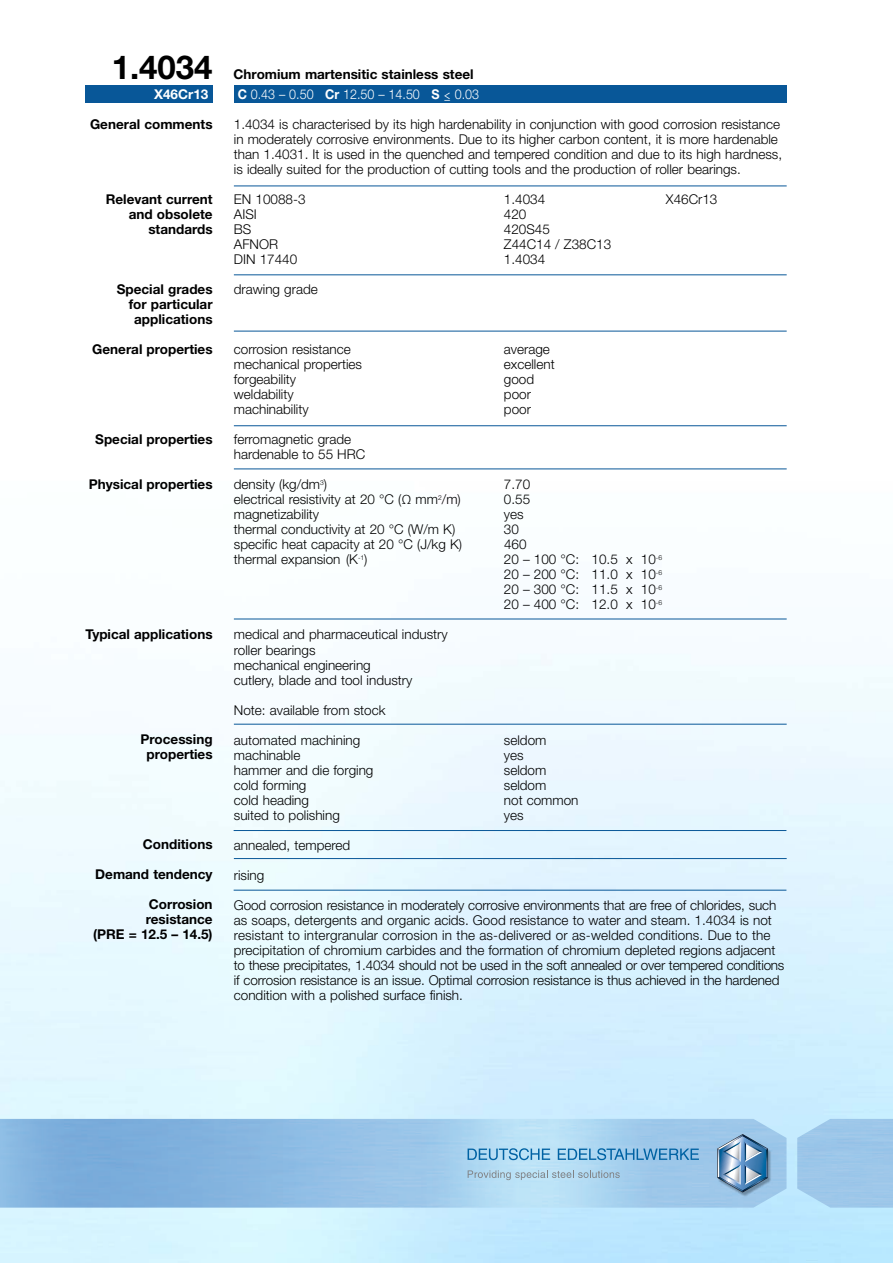
<style>
.page{position:relative;width:893px;height:1263px;background:#fff}
.page>*{position:absolute;margin:0;border:0;box-sizing:border-box;transform-origin:0 0}
.t1{font:700 33px "Helvetica Neue";color:#000}
.t2{font:300 13.5px/15px "Helvetica Neue";color:#000}
.t3{font:700 13.5px/15px "Helvetica Neue";color:#000;text-align:right}
.t4{font:300 13.5px "Helvetica Neue";color:#fff;scale:.93 1}
.t5{font:700 13.5px "Helvetica Neue";color:#fff}
.s1{font-weight:700}
.s2{font-family:"The Sans Light Caps";font-weight:400}
</style>
<div class="page">
<img style="left:797px;top:1119px;width:96px;height:88px">
<img style="left:0;top:1119px;width:786px;height:88px">
<svg style="left:717px;top:1134px;width:51px;height:58px"></svg>
<svg style="left:468px;top:1170px;width:152px;height:10px"></svg>
<svg style="left:468px;top:1148px;width:82px;height:12px"></svg>
<svg style="left:558px;top:1148px;width:141px;height:12px"></svg>
<div style="left:234px;top:86px;width:553px;height:17px;background:#085798"></div>
<div style="left:85px;top:86px;width:128px;height:17px;background:#085798"></div>
<hr style="left:234px;top:331px;width:553px;height:1px;background:#085798">
<hr style="left:234px;top:425px;width:553px;height:1px;background:#085798">
<hr style="left:234px;top:468px;width:553px;height:1px;background:#085798">
<hr style="left:234px;top:619px;width:553px;height:1px;background:#085798">
<hr style="left:234px;top:724px;width:553px;height:1px;background:#085798">
<hr style="left:234px;top:830px;width:552px;height:1px;background:#085798">
<hr style="left:234px;top:890px;width:552px;height:1px;background:#085798">
<hr style="left:234px;top:858px;width:553px;height:1px;background:#085798">
<hr style="left:234px;top:274px;width:553px;height:1px;background:#085798">
<hr style="left:234px;top:186px;width:553px;height:1px;background:#085798">
<h1 class="t1" style="left:112px;top:55px;width:102px">1.4034</h1>
<p class="t5" style="left:154px;top:89px;width:56px">X46Cr13</p>
<p class="t3" style="left:90px;top:118px;width:124px">General comments</p>
<p class="t3" style="left:106px;top:193px;width:108px">Relevant current and obsolete standards</p>
<p class="t3" style="left:117px;top:283px;width:97px">Special grades for particular applications</p>
<p class="t3" style="left:92px;top:343px;width:122px">General properties</p>
<p class="t3" style="left:95px;top:433px;width:119px">Special properties</p>
<p class="t3" style="left:89px;top:478px;width:125px">Physical properties</p>
<p class="t3" style="left:85px;top:628px;width:129px">Typical applications</p>
<p class="t3" style="left:141px;top:733px;width:73px;text-align:center">Processing properties</p>
<p class="t3" style="left:143px;top:838px;width:71px">Conditions</p>
<p class="t3" style="left:95px;top:868px;width:119px">Demand tendency</p>
<p class="t3" style="left:93px;top:898px;width:121px">Corrosion resistance<br>(PRE = 12.5 – 14.5)</p>
<p class="t3" style="left:234px;top:67px;width:242px">Chromium martensitic stainless steel</p>
<p class="t4" style="left:238px;top:90px;width:261px"><span class="s1">C</span> 0.43 – 0.50 <span class="s1">Cr</span> 12.50 – 14.50 <span class="s1">S</span> <span class="s2">≤</span> 0.03</p>
<p class="t2" style="left:234px;top:118px;width:550px">1.4034 is characterised by its high hardenability in conjunction with good corrosion resistance in moderately corrosive environments. Due to its higher carbon content, it is more hardenable than 1.4031. It is used in the quenched and tempered condition and due to its high hardness, is ideally suited for the production of cutting tools and the production of roller bearings.</p>
<p class="t2" style="left:234px;top:193px;width:73px">EN 10088-3</p>
<p class="t2" style="left:504px;top:193px;width:43px">1.4034</p>
<p class="t2" style="left:666px;top:193px;width:53px">X46Cr13</p>
<p class="t2" style="left:234px;top:208px;width:25px">AISI</p>
<p class="t2" style="left:504px;top:208px;width:24px">420</p>
<p class="t2" style="left:234px;top:223px;width:19px">BS</p>
<p class="t2" style="left:504px;top:223px;width:48px">420S45</p>
<p class="t2" style="left:234px;top:238px;width:46px">AFNOR</p>
<p class="t2" style="left:504px;top:238px;width:109px">Z44C14 / Z38C13</p>
<p class="t2" style="left:234px;top:253px;width:65px">DIN 17440</p>
<p class="t2" style="left:504px;top:253px;width:43px">1.4034</p>
<p class="t2" style="left:234px;top:283px;width:85px">drawing grade</p>
<p class="t2" style="left:234px;top:343px;width:118px">corrosion resistance</p>
<p class="t2" style="left:504px;top:343px;width:48px">average</p>
<p class="t2" style="left:234px;top:358px;width:130px">mechanical properties</p>
<p class="t2" style="left:504px;top:358px;width:52px">excellent</p>
<p class="t2" style="left:234px;top:373px;width:64px">forgeability</p>
<p class="t2" style="left:504px;top:373px;width:32px">good</p>
<p class="t2" style="left:234px;top:388px;width:61px">weldability</p>
<p class="t2" style="left:504px;top:388px;width:29px">poor</p>
<p class="t2" style="left:234px;top:403px;width:76px">machinability</p>
<p class="t2" style="left:504px;top:403px;width:29px">poor</p>
<p class="t2" style="left:234px;top:433px;width:133px">ferromagnetic grade hardenable to 55 HRC</p>
<p class="t2" style="left:234px;top:478px;width:95px">density (kg/dm<sup>3</sup>)</p>
<p class="t2" style="left:504px;top:478px;width:28px">7.70</p>
<p class="t2" style="left:234px;top:493px;width:228px">electrical resistivity at 20 °C (<span class="s2">Ω</span> mm<sup>2</sup>/m)</p>
<p class="t2" style="left:504px;top:493px;width:28px">0.55</p>
<p class="t2" style="left:234px;top:508px;width:87px">magnetizability</p>
<p class="t2" style="left:504px;top:508px;width:21px">yes</p>
<p class="t2" style="left:234px;top:523px;width:223px">thermal conductivity at 20 °C (W/m K)</p>
<p class="t2" style="left:504px;top:523px;width:17px">30</p>
<p class="t2" style="left:234px;top:538px;width:230px">specific heat capacity at 20 °C (J/kg K)</p>
<p class="t2" style="left:504px;top:538px;width:24px">460</p>
<p class="t2" style="left:234px;top:553px;width:135px">thermal expansion (K<sup>-1</sup>)</p>
<p class="t2" style="left:504px;top:553px;width:160px;text-align:justify">20 – 100 °C: 10.5 x 10<sup>-6<br></sup>20 – 200 °C: 11.0 x 10<sup>-6<br></sup>20 – 300 °C: 11.5 x 10<sup>-6<br></sup>20 – 400 °C: 12.0 x 10<sup>-6</sup></p>
<p class="t2" style="left:234px;top:628px;width:215px">medical and pharmaceutical industry roller bearings<br>mechanical engineering<br>cutlery, blade and tool industry</p>
<p class="t2" style="left:234px;top:703px;width:153px">Note: available from stock</p>
<p class="t2" style="left:234px;top:733px;width:128px">automated machining</p>
<p class="t2" style="left:504px;top:733px;width:44px">seldom</p>
<p class="t2" style="left:234px;top:748px;width:68px">machinable</p>
<p class="t2" style="left:504px;top:748px;width:21px">yes</p>
<p class="t2" style="left:234px;top:763px;width:141px">hammer and die forging</p>
<p class="t2" style="left:504px;top:763px;width:44px">seldom</p>
<p class="t2" style="left:234px;top:778px;width:74px">cold forming</p>
<p class="t2" style="left:504px;top:778px;width:44px">seldom</p>
<p class="t2" style="left:234px;top:793px;width:77px">cold heading</p>
<p class="t2" style="left:504px;top:793px;width:76px">not common</p>
<p class="t2" style="left:234px;top:808px;width:108px">suited to polishing</p>
<p class="t2" style="left:504px;top:808px;width:21px">yes</p>
<p class="t2" style="left:234px;top:838px;width:118px">annealed, tempered</p>
<p class="t2" style="left:234px;top:868px;width:32px">rising</p>
<p class="t2" style="left:234px;top:898px;width:552px">Good corrosion resistance in moderately corrosive environments that are free of chlorides, such as soaps, detergents and organic acids. Good resistance to water and steam. 1.4034 is not resistant to intergranular corrosion in the as-delivered or as-welded conditions. Due to the precipitation of chromium carbides and the formation of chromium depleted regions adjacent to these precipitates, 1.4034 should not be used in the soft annealed or over tempered conditions if corrosion resistance is an issue. Optimal corrosion resistance is thus achieved in the hardened condition with a polished surface finish.</p>
</div>
